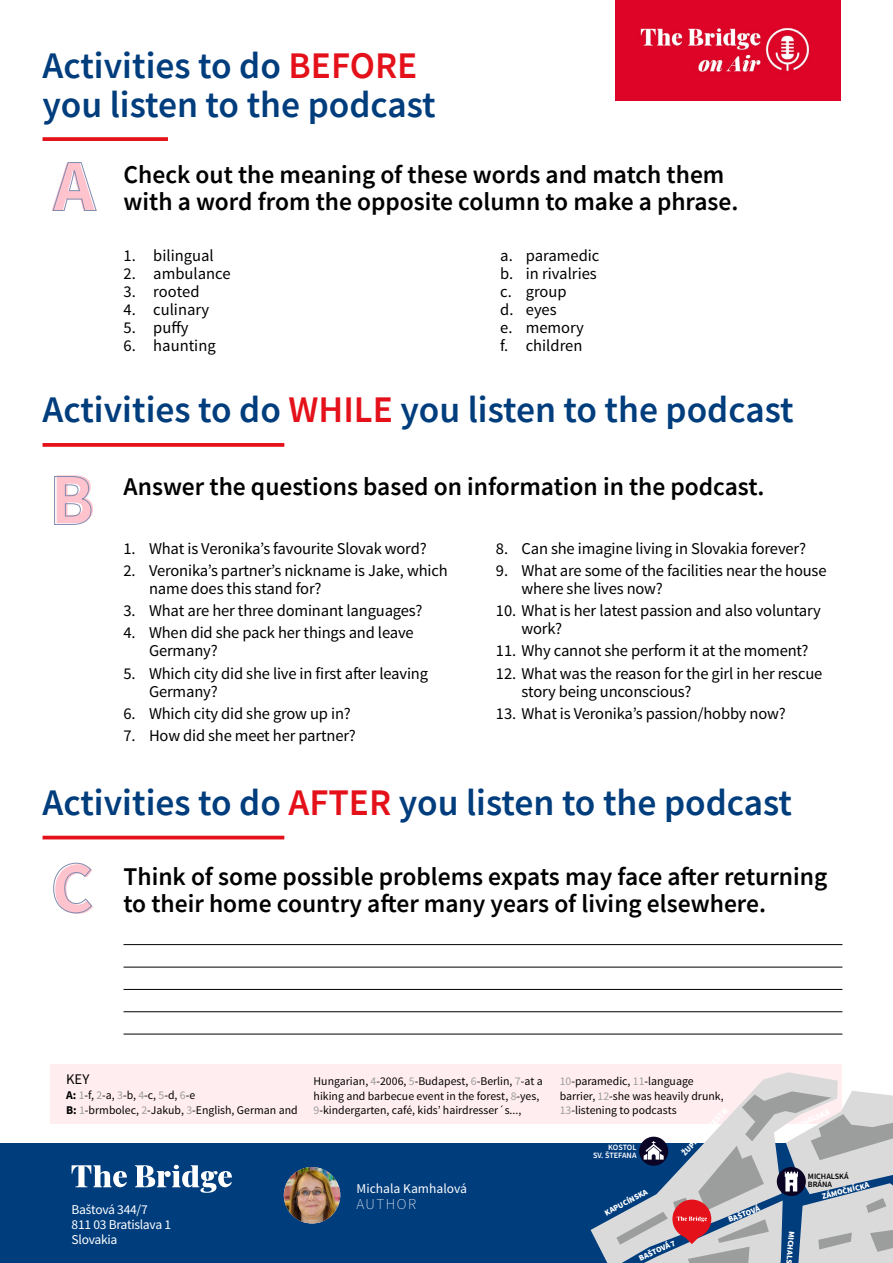
<style>
.page{position:relative;width:893px;height:1263px;background:#fff}
.page>*{position:absolute;margin:0;border:0;box-sizing:border-box;transform-origin:0 0}
.t1{font:700 73.5px "Source Sans Pro";color:#ffc3ce}
.t2{font:600 37.5px/39px "Source Sans Pro";color:#003d7d}
.t3{font:600 25.5px/27px "Source Sans Pro";color:#000}
.t4{font:16.5px/18px "Source Sans Pro";letter-spacing:-.01em;color:#000}
.t5{font:200 15px "Source Sans Pro";letter-spacing:.1em;color:#fff}
.t6{font:14.7px "Source Sans Pro";color:#000}
.t7{font:13.5px/14.9px "Source Sans Pro";letter-spacing:-.02em;color:#fff}
.t8{font:13.5px "Source Sans Pro";color:#fff}
.t9{font:11.7px/14.7px "Source Sans Pro";color:#000}
.t10{font:900 8.1px "Source Sans Pro";color:#fff}
.t11{font:600 8.1px/8.1px "Source Sans Pro";color:#fff;text-align:right}
.t12{font:600 8.1px/8.1px "Source Sans Pro";color:#000}
.s1{color:#e4111a}
.s2{font-weight:700}
.s3{color:#9c9d9d}
</style>
<div class="page">
<div style="left:51px;top:1064px;width:791px;height:60px;background:#ffedf0"></div>
<svg style="left:43px;top:137px;width:125px;height:4px"></svg>
<hr style="left:43px;top:836px;width:241px;height:3px;background:#e4111a">
<svg style="left:43px;top:443px;width:241px;height:4px"></svg>
<svg style="left:53px;top:863px;width:39px;height:50px"></svg>
<svg style="left:54px;top:476px;width:37px;height:49px"></svg>
<svg style="left:53px;top:162px;width:44px;height:49px"></svg>
<div style="left:0;top:1144px;width:893px;height:119px;background:#003d7d"></div>
<svg style="left:72px;top:1165px;width:55px;height:22px"></svg>
<svg style="left:135px;top:1165px;width:97px;height:28px"></svg>
<svg style="left:591px;top:1072px;width:247px;height:191px"></svg>
<svg style="left:616px;top:1091px;width:277px;height:172px"></svg>
<img style="left:615px;top:0;width:226px;height:100px">
<hr style="left:124px;top:944px;width:718px;height:1px;background:#000">
<hr style="left:124px;top:989px;width:718px;height:1px;background:#000">
<hr style="left:124px;top:1034px;width:718px;height:1px;background:#000">
<hr style="left:124px;top:967px;width:718px;height:1px;background:#000">
<hr style="left:124px;top:1011px;width:718px;height:1px;background:#000">
<img style="left:284px;top:1167px;width:56px;height:56px;border-radius:28px">
<h2 class="t2" style="left:43px;top:45px;width:395px">Activities to do <span class="s1">BEFORE </span>you listen to the podcast</h2>
<h1 class="t1" style="left:52px;top:137px;width:44px">A</h1>
<h3 class="t3" style="left:124px;top:161px;width:617px">Check out the meaning of these words and match them with a word from the opposite column to make a phrase.</h3>
<p class="t4" style="left:124px;top:246px;width:92px">1. bilingual</p>
<p class="t4" style="left:124px;top:264px;width:109px">2. ambulance</p>
<p class="t4" style="left:124px;top:282px;width:77px">3. rooted</p>
<p class="t4" style="left:124px;top:300px;width:87px">4. culinary</p>
<p class="t4" style="left:124px;top:318px;width:67px">5. puffy</p>
<p class="t4" style="left:124px;top:336px;width:94px">6. haunting</p>
<p class="t4" style="left:500px;top:246px;width:101px">a. paramedic b. in rivalries c. group<br>d. eyes<br>e. memory<br>f. children</p>
<h2 class="t2" style="left:43px;top:390px;width:753px">Activities to do <span class="s1">WHILE</span> you listen to the podcast</h2>
<h1 class="t1" style="left:51px;top:449px;width:46px">B</h1>
<h3 class="t3" style="left:124px;top:473px;width:643px">Answer the questions based on information in the podcast.</h3>
<p class="t4" style="left:124px;top:539px;width:305px">1. What is Veronika’s favourite Slovak word?</p>
<p class="t4" style="left:149px;top:562px;width:300px;text-indent:-26px">2. Veronika’s partner’s nickname is Jake, which name does this stand for?</p>
<p class="t4" style="left:124px;top:602px;width:300px">3. What are her three dominant languages?</p>
<p class="t4" style="left:149px;top:624px;width:266px;text-indent:-26px">4. When did she pack her things and leave<br>Germany?</p>
<p class="t4" style="left:149px;top:664px;width:281px;text-indent:-26px">5. Which city did she live in first after leaving<br>Germany?</p>
<p class="t4" style="left:124px;top:705px;width:229px">6. Which city did she grow up in?</p>
<p class="t4" style="left:124px;top:727px;width:234px">7. How did she meet her partner?</p>
<p class="t4" style="left:496px;top:539px;width:312px">8. Can she imagine living in Slovakia forever?</p>
<p class="t4" style="left:521px;top:562px;width:307px;text-indent:-26px">9. What are some of the facilities near the house where she lives now?</p>
<p class="t4" style="left:521px;top:602px;width:301px;text-indent:-26px">10. What is her latest passion and also voluntary work?</p>
<p class="t4" style="left:496px;top:642px;width:314px">11. Why cannot she perform it at the moment?</p>
<p class="t4" style="left:521px;top:664px;width:302px;text-indent:-26px">12. What was the reason for the girl in her rescue story being unconscious?</p>
<p class="t4" style="left:496px;top:705px;width:291px">13. What is Veronika’s passion/hobby now?</p>
<h2 class="t2" style="left:43px;top:783px;width:751px">Activities to do <span class="s1">AFTER</span> you listen to the podcast</h2>
<h1 class="t1" style="left:52px;top:839px;width:44px">C</h1>
<h3 class="t3" style="left:124px;top:863px;width:705px">Think of some possible problems expats may face after returning to their home country after many years of living elsewhere.</h3>
<p class="t6" style="left:66px;top:1070px;width:25px">KEY</p>
<p class="t9" style="left:66px;top:1088px;width:233px"><span class="s2">A:</span> <span class="s3">1</span>-f, <span class="s3">2</span>-a, <span class="s3">3</span>-b, <span class="s3">4</span>-c, <span class="s3">5</span>-d, <span class="s3">6</span>-e<br><span class="s2">B:</span> <span class="s3">1</span>-brmbolec, <span class="s3">2</span>-Jakub, <span class="s3">3</span>-English, German and</p>
<p class="t7" style="left:72px;top:1202px;width:101px">Baštová 344/7<br>811 03 Bratislava 1<br>Slovakia</p>
<p class="t9" style="left:314px;top:1074px;width:231px">Hungarian, <span class="s3">4</span>-2006, <span class="s3">5</span>-Budapest, <span class="s3">6</span>-Berlin, <span class="s3">7</span>-at a hiking and barbecue event in the forest, <span class="s3">8</span>-yes,<br><span class="s3">9</span>-kindergarten, café, kids’ hairdresser´s...,</p>
<p class="t9" style="left:560px;top:1074px;width:166px"><span class="s3">10</span>-paramedic, <span class="s3">11</span>-language barrier, <span class="s3">12</span>-she was heavily drunk,<br><span class="s3">13</span>-listening to podcasts</p>
<p class="t8" style="left:357px;top:1180px;width:112px">Michala Kamhalová</p>
<p class="t5" style="left:357px;top:1194px;width:61px">AUTHOR</p>
<p class="t11" style="left:593px;top:1143px;width:45px">KOSTOL<br>SV. ŠTEFANA</p>
<p class="t10" style="left:603px;top:1208px;width:49px;rotate:-28deg">KAPUCÍNSKA</p>
<p class="t10" style="left:727px;top:1214px;width:35px;rotate:-21deg">BAŠTOVÁ</p>
<p class="t10" style="left:637px;top:1254px;width:41px;rotate:-25deg">BAŠTOVÁ 7</p>
<p class="t10" style="left:797px;top:1231px;width:34px;rotate:95deg">MICHALS</p>
<p class="t12" style="left:808px;top:1172px;width:42px">MICHALSKÁ<br>BRÁNA</p>
<p class="t10" style="left:821px;top:1191px;width:50px;rotate:-14deg">ZÁMOČNÍCKA</p>
</div>
